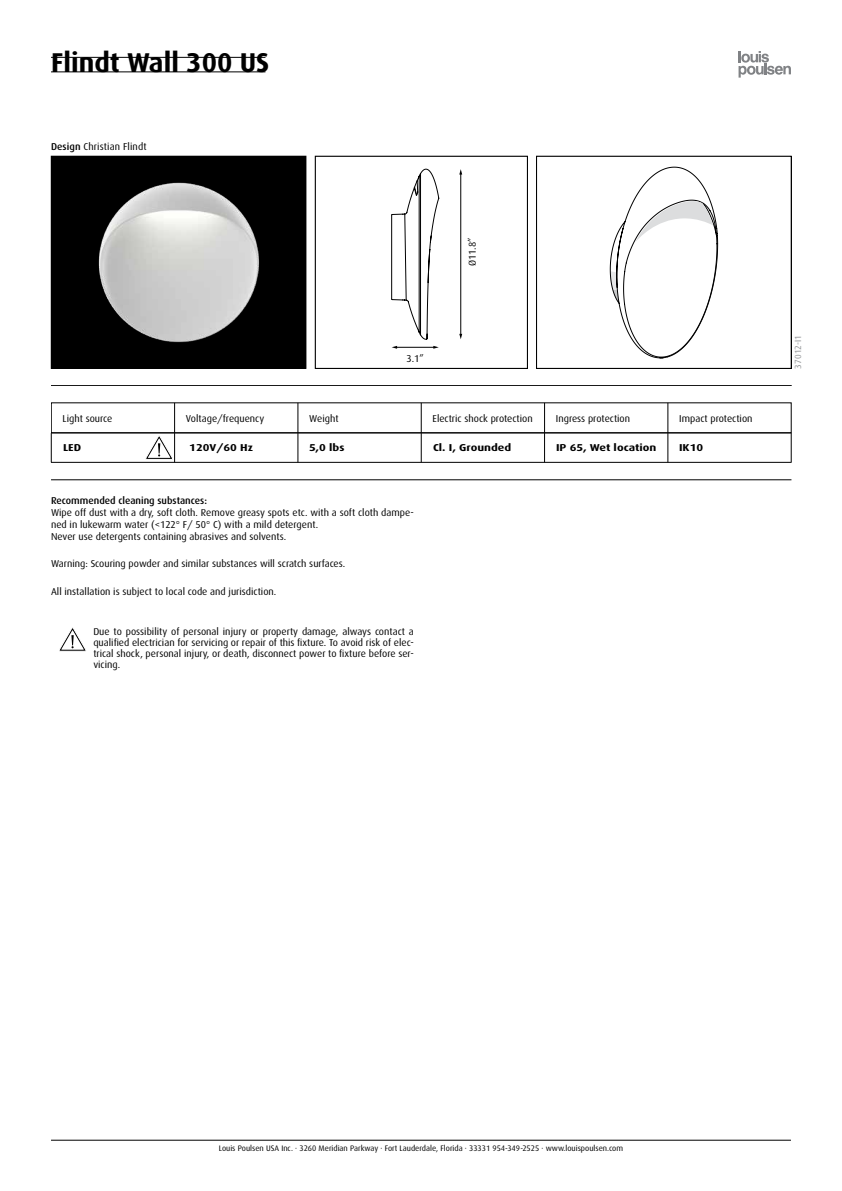
<style>
.page{position:relative;width:842px;height:1191px;background:#fff}
.page>*{position:absolute;margin:0;border:0;box-sizing:border-box;transform-origin:0 0}
.t1{font:700 27.2px "Dax";color:#000}
.t2{font:10px/11px "Dax";color:#000;text-align:justify}
.t3{font:700 10px "Dax";color:#000;scale:1.2 1}
.t4{font:500 10px "Dax";color:#000}
.t5{font:9px "Dax";color:#939598}
.t6{font:8px "Dax";color:#000}
.s1{font-weight:500}
</style>
<div class="page">
<svg style="left:59px;top:627px;width:27px;height:24px"></svg>
<svg style="left:738px;top:51px;width:53px;height:27px"></svg>
<hr style="left:51px;top:1140px;width:740px;height:1px;background:#000">
<hr style="left:51px;top:385px;width:740px;height:1px;background:#000">
<hr style="left:174px;top:403px;width:1px;height:30px;background:#000">
<hr style="left:298px;top:403px;width:1px;height:30px;background:#000">
<hr style="left:421px;top:403px;width:1px;height:30px;background:#000">
<hr style="left:544px;top:403px;width:1px;height:30px;background:#000">
<hr style="left:668px;top:403px;width:1px;height:30px;background:#000">
<div style="left:51px;top:402px;width:740px;height:31px;border:1px solid #000"></div>
<hr style="left:51px;top:462px;width:740px;height:1px;background:#000">
<hr style="left:51px;top:479px;width:740px;height:1px;background:#000">
<svg style="left:51px;top:433px;width:1px;height:29px"></svg>
<svg style="left:145px;top:433px;width:30px;height:29px"></svg>
<svg style="left:298px;top:433px;width:1px;height:29px"></svg>
<svg style="left:421px;top:433px;width:1px;height:29px"></svg>
<svg style="left:544px;top:433px;width:1px;height:29px"></svg>
<svg style="left:791px;top:433px;width:1px;height:29px"></svg>
<svg style="left:668px;top:433px;width:1px;height:29px"></svg>
<hr style="left:51px;top:57px;width:214px;height:1px;background:#000">
<hr style="left:51px;top:72px;width:214px;height:1px;background:#000">
<hr style="left:460px;top:174px;width:1px;height:161px;background:#010101">
<svg style="left:459px;top:169px;width:3px;height:6px"></svg>
<hr style="left:396px;top:347px;width:38px;height:1px;background:#010101">
<svg style="left:433px;top:346px;width:6px;height:3px"></svg>
<svg style="left:391px;top:169px;width:48px;height:171px"></svg>
<div style="left:315px;top:156px;width:213px;height:213px;border:1px solid #000"></div>
<div style="left:51px;top:156px;width:255px;height:212px;background:#000"></div>
<img style="left:98px;top:182px;width:161px;height:161px">
<div style="left:51px;top:156px;width:255px;height:213px;border:1px solid #000"></div>
<svg style="left:610px;top:167px;width:108px;height:191px"></svg>
<div style="left:536px;top:156px;width:255px;height:213px;border:1px solid #000"></div>
<h1 class="t1" style="left:51px;top:47px;width:220px">Flindt Wall 300 US</h1>
<p class="t2" style="left:51px;top:141px;width:97px"><span class="s1">Design</span> Christian Flindt</p>
<p class="t2" style="left:406px;top:353px;width:19px">3.1”</p>
<p class="t2" style="left:467px;top:266px;width:30px;rotate:-90deg">Ø11.8”</p>
<p class="t2" style="left:63px;top:413px;width:51px">Light source</p>
<p class="t2" style="left:186px;top:413px;width:80px">Voltage/frequency</p>
<p class="t2" style="left:309px;top:413px;width:31px">Weight</p>
<p class="t2" style="left:433px;top:413px;width:102px">Electric shock protection</p>
<p class="t2" style="left:556px;top:413px;width:76px">Ingress protection</p>
<p class="t2" style="left:679px;top:413px;width:75px">Impact protection</p>
<p class="t3" style="left:63px;top:441px;width:17px">LED</p>
<p class="t3" style="left:189px;top:441px;width:55px">120V/60 Hz</p>
<p class="t3" style="left:309px;top:441px;width:31px">5,0 lbs</p>
<p class="t3" style="left:433px;top:441px;width:67px">Cl. I, Grounded</p>
<p class="t3" style="left:556px;top:441px;width:85px">IP 65, Wet location</p>
<p class="t3" style="left:679px;top:441px;width:22px">IK10</p>
<p class="t4" style="left:51px;top:495px;width:157px">Recommended cleaning substances:</p>
<p class="t2" style="left:51px;top:507px;width:364px;line-height:11.9px;text-align:left">Wipe off dust with a dry, soft cloth. Remove greasy spots etc. with a soft cloth dampe&shy;ned in lukewarm water (&lt;122° F/ 50° C) with a mild detergent.<br>Never use detergents containing abrasives and solvents.</p>
<p class="t2" style="left:51px;top:558px;width:296px">Warning: Scouring powder and similar substances will scratch surfaces.</p>
<p class="t2" style="left:51px;top:586px;width:227px">All installation is subject to local code and jurisdiction.</p>
<p class="t2" style="left:93px;top:626px;width:322px">Due to possibility of personal injury or property damage, always contact a qualified electrician for servicing or repair of this fixture. To avoid risk of elec&shy;trical shock, personal injury, or death, disconnect power to fixture before ser&shy;vicing.</p>
<p class="t5" style="left:793px;top:369px;width:35px;rotate:-90deg">37012-I1</p>
<p class="t6" style="left:219px;top:1144px;width:406px">Louis Poulsen USA Inc. · 3260 Meridian Parkway · Fort Lauderdale, Florida · 33331 954-349-2525 · www.louispoulsen.com</p>
</div>
